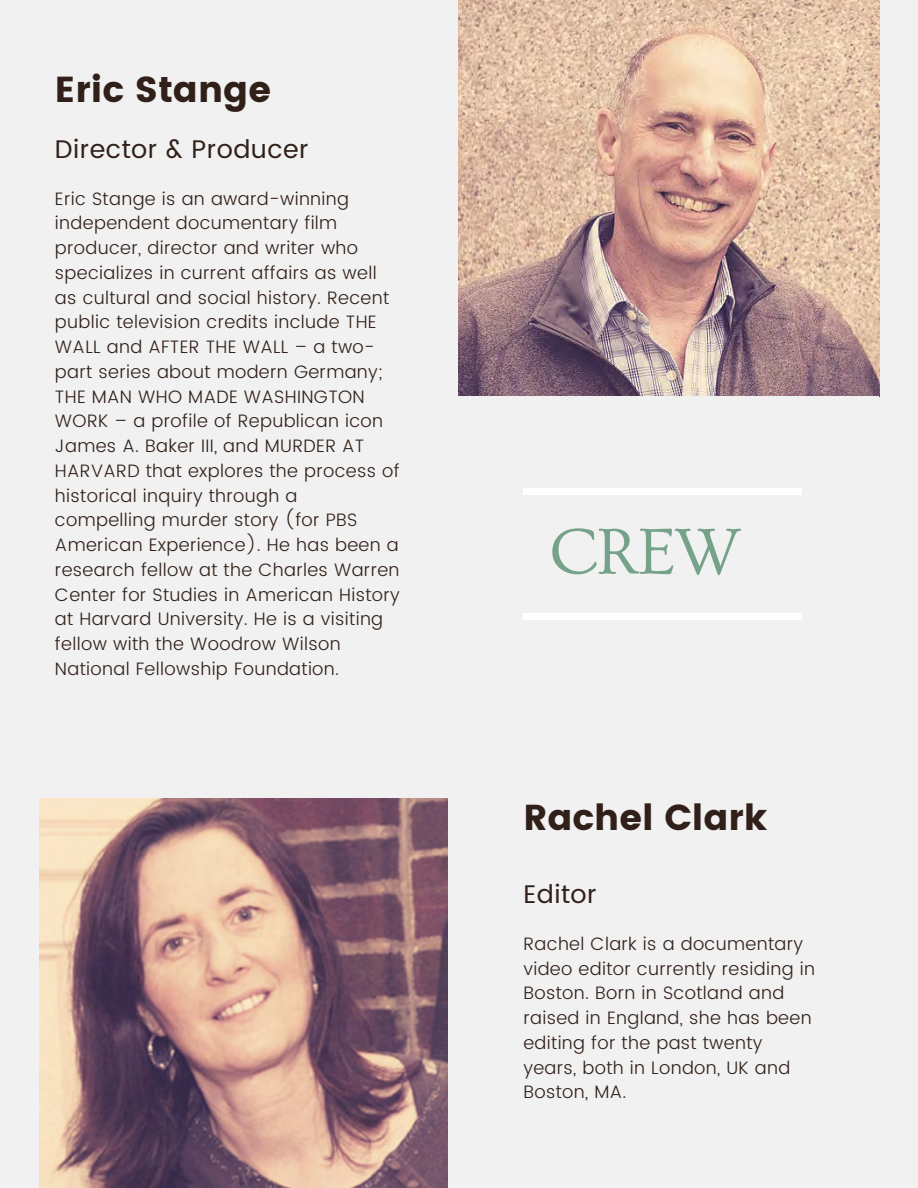
<style>
.page{position:relative;width:918px;height:1188px;background:#f0f1f0}
.page>*{position:absolute;margin:0;border:0;box-sizing:border-box;transform-origin:0 0}
.t1{font:67.8px "Ovo";color:#77a28a}
.t2{font:36px "Poppins";color:#312019}
.t3{font:25.5px "Poppins";letter-spacing:.02em;color:#312019}
.t4{font:300 18px/24.8px "Poppins";letter-spacing:.02em;color:#312019}
</style>
<div class="page">
<img style="left:459px;top:0;width:420px;height:396px">
<img style="left:39px;top:798px;width:408px;height:390px">
<div style="left:523px;top:613px;width:279px;height:7px;background:#fff"></div>
<div style="left:523px;top:488px;width:279px;height:7px;background:#fff"></div>
<h2 class="t2" style="left:55px;top:68px;width:218px">Eric Stange</h2>
<h3 class="t3" style="left:55px;top:134px;width:255px">Director &amp; Producer</h3>
<p class="t4" style="left:55px;top:186px;width:346px">Eric Stange is an award-winning independent documentary film producer, director and writer who specializes in current affairs as well as cultural and social history. Recent public television credits include THE WALL and AFTER THE WALL – a two&shy;part series about modern Germany; THE MAN WHO MADE WASHINGTON WORK – a profile of Republican icon James A. Baker III, and MURDER AT HARVARD that explores the process of historical inquiry through a compelling murder story (for PBS American Experience). He has been a research fellow at the Charles Warren Center for Studies in American History at Harvard University. He is a visiting fellow with the Woodrow Wilson National Fellowship Foundation.</p>
<h1 class="t1" style="left:549px;top:515px;width:194px">CREW</h1>
<h2 class="t2" style="left:523px;top:796px;width:245px">Rachel Clark</h2>
<h3 class="t3" style="left:523px;top:879px;width:75px">Editor</h3>
<p class="t4" style="left:523px;top:931px;width:293px">Rachel Clark is a documentary video editor currently residing in<br>Boston. Born in Scotland and raised in England, she has been editing for the past twenty years, both in London, UK and<br>Boston, MA.</p>
</div>
